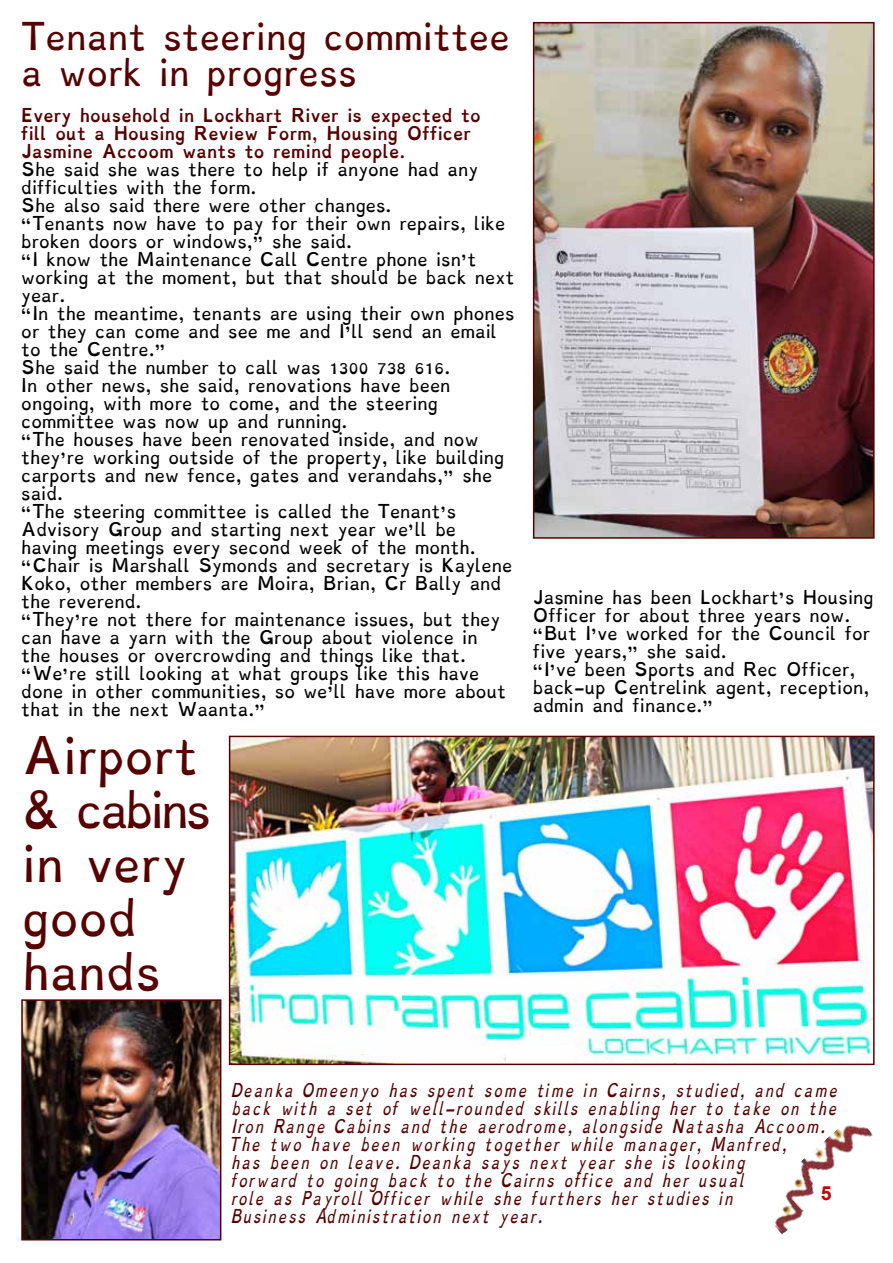
<style>
.page{position:relative;width:893px;height:1263px;background:#fff}
.page>*{position:absolute;margin:0;border:0;box-sizing:border-box;transform-origin:0 0}
.t1{font:40.5px/54px "Dyslexie";color:#560000}
.t2{font:30px/36px "Dyslexie";color:#560000}
.t3{font:700 19.5px "Arial";color:#c20000}
.t4{font:15px/18px "Dyslexie";color:#000}
.t5{font:italic 15px/18px "Dyslexie";color:#560000}
.t6{font:700 15px/18px "Dyslexie";letter-spacing:.01em;color:#560000}
</style>
<div class="page">
<img style="left:774px;top:1125px;width:99px;height:110px">
<img style="left:536px;top:25px;width:336px;height:511px">
<div style="left:533px;top:22px;width:342px;height:517px;border:2px solid #560000"></div>
<img style="left:232px;top:739px;width:640px;height:323px">
<div style="left:229px;top:736px;width:646px;height:329px;border:2px solid #560000"></div>
<img style="left:24px;top:1002px;width:194px;height:235px">
<div style="left:21px;top:999px;width:200px;height:241px;border:2px solid #560000"></div>
<h2 class="t2" style="left:21px;top:23px;width:490px">Tenant steering committee a work in progress</h2>
<p class="t6" style="left:21px;top:108px;width:461px">Every household in Lockhart River is expected to fill out a Housing Review Form, Housing Officer<br>Jasmine Accoom wants to remind people.</p>
<p class="t4" style="left:21px;top:162px;width:495px">She said she was there to help if anyone had any difficulties with the form.<br>She also said there were other changes.<br>“Tenants now have to pay for their own repairs, like broken doors or windows,” she said.<br>“I know the Maintenance Call Centre phone isn’t working at the moment, but that should be back next year.<br>“In the meantime, tenants are using their own phones or they can come and see me and I’ll send an email to the Centre.”<br>She said the number to call was 1300 738 616.<br>In other news, she said, renovations have been ongoing, with more to come, and the steering committee was now up and running.<br>“The houses have been renovated inside, and now they’re working outside of the property, like building carports and new fence, gates and verandahs,” she said.<br>“The steering committee is called the Tenant’s Advisory Group and starting next year we’ll be having meetings every second week of the month. “Chair is Marshall Symonds and secretary is Kaylene Koko, other members are Moira, Brian, Cr Bally and the reverend.<br>“They’re not there for maintenance issues, but they can have a yarn with the Group about violence in<br>the houses or overcrowding and things like that. “We’re still looking at what groups like this have done in other communities, so we’ll have more about that in the next Waanta.”</p>
<h1 class="t1" style="left:22px;top:735px;width:190px">Airport &amp; cabins in very good hands</h1>
<p class="t4" style="left:533px;top:591px;width:342px">Jasmine has been Lockhart’s Housing<br>Officer for about three years now. “But I’ve worked for the Council for five years,” she said.<br>“I’ve been Sports and Rec Officer, back-up Centrelink agent, reception, admin and finance.”</p>
<p class="t5" style="left:231px;top:1084px;width:609px">Deanka Omeenyo has spent some time in Cairns, studied, and came back with a set of well-rounded skills enabling her to take on the Iron Range Cabins and the aerodrome, alongside Natasha Accoom.<br>The two have been working together while manager, Manfred,<br>has been on leave. Deanka says next year she is looking<br>forward to going back to the Cairns office and her usual<br>role as Payroll Officer while she furthers her studies in<br>Business Administration next year.</p>
<h3 class="t3" style="left:821px;top:1181px;width:12px">5</h3>
</div>
